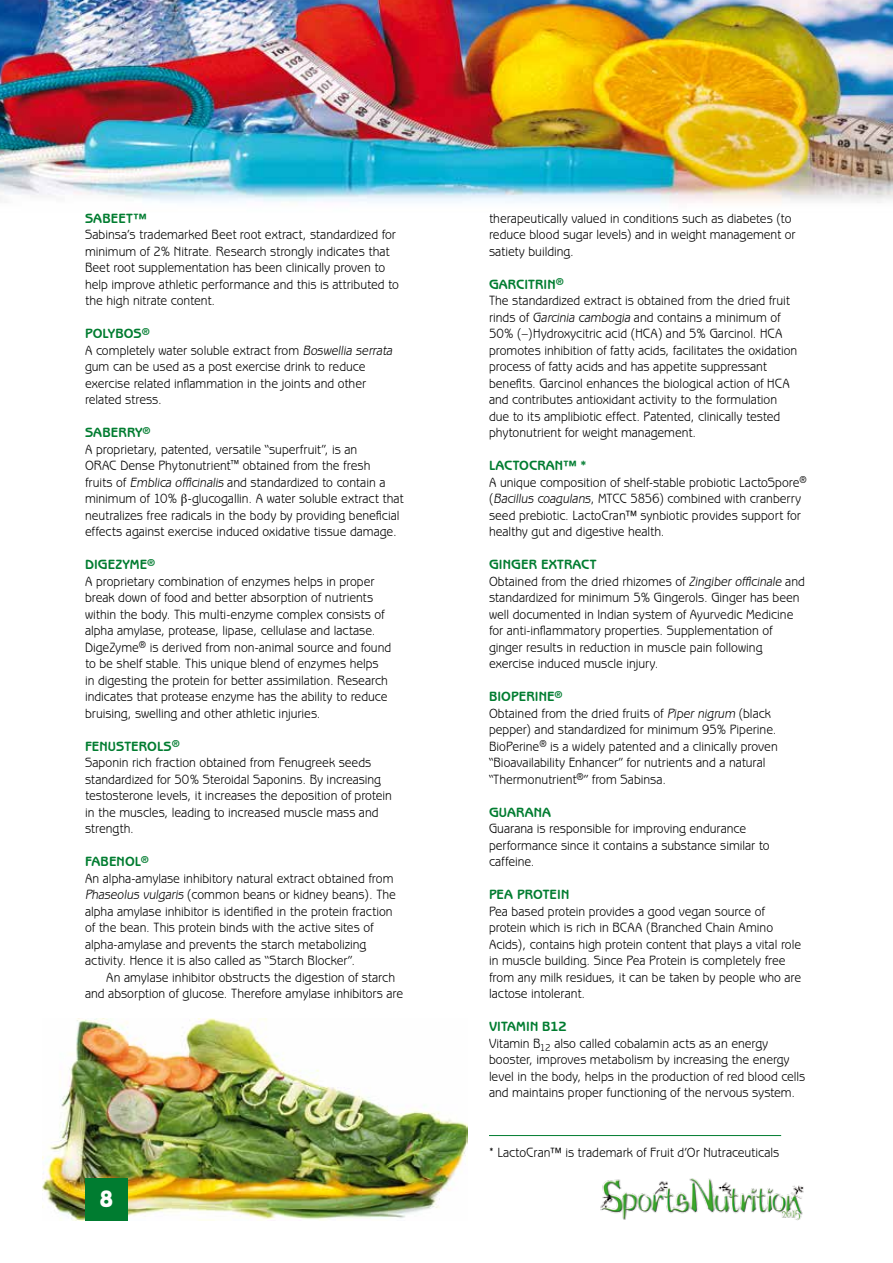
<style>
.page{position:relative;width:893px;height:1263px;background:#fff}
.page>*{position:absolute;margin:0;border:0;box-sizing:border-box;transform-origin:0 0}
.t1{font:800 24px "Benguiat Gothic";color:#fff;scale:.9 1}
.t2{font:13.5px/16.5px "Benguiat Gothic";color:#000;scale:.9 1}
.t3{font:700 13.5px "Benguiat Gothic";letter-spacing:.005em;color:#007c30}
.s1{font-weight:700;color:#007c30}
.s2{font-style:italic}
</style>
<div class="page">
<img style="left:43px;top:1018px;width:425px;height:202px">
<img style="left:0;top:0;width:893px;height:203px">
<img style="left:600px;top:1178px;width:204px;height:42px">
<hr style="left:489px;top:1135px;width:292px;height:1px;background:#007c30">
<div style="left:85px;top:1178px;width:43px;height:42px;background:#007c30"></div>
<p class="t3" style="left:85px;top:210px;width:63px">SABEET™</p>
<p class="t2" style="left:85px;top:226px;width:350px">Sabinsa’s trademarked Beet root extract, standardized for minimum of 2% Nitrate. Research strongly indicates that Beet root supplementation has been clinically proven to help improve athletic performance and this is attributed to the high nitrate content.</p>
<p class="t2" style="left:85px;top:325px;width:343px"><span class="s1">POLYBOS</span><sup>®<br></sup>A completely water soluble extract from <span class="s2">Boswellia serrata </span>gum can be used as a post exercise drink to reduce exercise related inflammation in the joints and other related stress.</p>
<p class="t2" style="left:85px;top:424px;width:355px"><span class="s1">SABERRY</span><sup>®<br></sup>A proprietary, patented, versatile “superfruit”, is an<br>ORAC Dense Phytonutrient<sup>™</sup> obtained from the fresh<br>fruits of <span class="s2">Emblica officinalis</span> and standardized to contain a minimum of 10% ‑glucogallin. A water soluble extract that neutralizes free radicals in the body by providing beneficial effects against exercise induced oxidative tissue damage.</p>
<p class="t2" style="left:85px;top:556px;width:342px"><span class="s1">DIGEZYME</span><sup>®<br></sup>A proprietary combination of enzymes helps in proper break down of food and better absorption of nutrients within the body. This multi-enzyme complex consists of alpha amylase, protease, lipase, cellulase and lactase.<br>DigeZyme<sup>®</sup> is derived from non-animal source and found to be shelf stable. This unique blend of enzymes helps in digesting the protein for better assimilation. Research indicates that protease enzyme has the ability to reduce bruising, swelling and other athletic injuries.</p>
<p class="t2" style="left:85px;top:738px;width:342px"><span class="s1">FENUSTEROLS</span><sup>®<br></sup>Saponin rich fraction obtained from Fenugreek seeds standardized for 50% Steroidal Saponins. By increasing testosterone levels, it increases the deposition of protein in the muscles, leading to increased muscle mass and strength.</p>
<p class="t2" style="left:85px;top:853px;width:347px"><span class="s1">FABENOL</span><sup>®<br></sup>An alpha-amylase inhibitory natural extract obtained from <span class="s2">Phaseolus vulgaris</span> (common beans or kidney beans). The alpha amylase inhibitor is identified in the protein fraction of the bean. This protein binds with the active sites of alpha-amylase and prevents the starch metabolizing activity. Hence it is also called as “Starch Blocker”.</p>
<p class="t2" style="left:85px;top:969px;width:355px;text-indent:21px">An amylase inhibitor obstructs the digestion of starch and absorption of glucose. Therefore amylase inhibitors are</p>
<h1 class="t1" style="left:100px;top:1184px;width:16px">8</h1>
<p class="t2" style="left:489px;top:210px;width:342px">therapeutically valued in conditions such as diabetes (to reduce blood sugar levels) and in weight management or satiety building.</p>
<p class="t2" style="left:489px;top:276px;width:344px"><span class="s1">GARCITRIN</span><sup>®<br></sup>The standardized extract is obtained from the dried fruit rinds of <span class="s2">Garcinia cambogia</span> and contains a minimum of 50% (–)Hydroxycitric acid (HCA) and 5% Garcinol. HCA promotes inhibition of fatty acids, facilitates the oxidation process of fatty acids and has appetite suppressant benefits. Garcinol enhances the biological action of HCA and contributes antioxidant activity to the formulation due to its amplibiotic effect. Patented, clinically tested phytonutrient for weight management.</p>
<p class="t2" style="left:489px;top:457px;width:355px"><span class="s1">LACTOCRAN™ *<br></span>A unique composition of shelf-stable probiotic LactoSpore<sup>® </sup>(<span class="s2">Bacillus coagulans</span>, MTCC 5856) combined with cranberry seed prebiotic. LactoCran™ synbiotic provides support for healthy gut and digestive health.</p>
<p class="t2" style="left:489px;top:556px;width:352px"><span class="s1">GINGER EXTRACT<br></span>Obtained from the dried rhizomes of <span class="s2">Zingiber officinale</span> and standardized for minimum 5% Gingerols. Ginger has been well documented in Indian system of Ayurvedic Medicine for anti-inflammatory properties. Supplementation of ginger results in reduction in muscle pain following exercise induced muscle injury.</p>
<p class="t2" style="left:489px;top:688px;width:322px"><span class="s1">BIOPERINE</span><sup>®<br></sup>Obtained from the dried fruits of <span class="s2">Piper nigrum</span> (black pepper) and standardized for minimum 95% Piperine.<br>BioPerine<sup>®</sup> is a widely patented and a clinically proven “Bioavailability Enhancer” for nutrients and a natural “Thermonutrient<sup>®</sup>” from Sabinsa.</p>
<p class="t3" style="left:489px;top:804px;width:64px">GUARANA</p>
<p class="t2" style="left:489px;top:820px;width:313px">Guarana is responsible for improving endurance performance since it contains a substance similar to caffeine.</p>
<p class="t3" style="left:489px;top:887px;width:82px">PEA PROTEIN</p>
<p class="t2" style="left:489px;top:903px;width:348px">Pea based protein provides a good vegan source of protein which is rich in BCAA (Branched Chain Amino Acids), contains high protein content that plays a vital role in muscle building. Since Pea Protein is completely free from any milk residues, it can be taken by people who are lactose intolerant.</p>
<p class="t2" style="left:489px;top:1018px;width:353px"><span class="s1">VITAMIN B12<br></span>Vitamin B<sub>12</sub> also called cobalamin acts as an energy booster, improves metabolism by increasing the energy level in the body, helps in the production of red blood cells and maintains proper functioning of the nervous system.</p>
<p class="t2" style="left:489px;top:1144px;width:324px">* LactoCran™ is trademark of Fruit d’Or Nutraceuticals</p>
</div>
